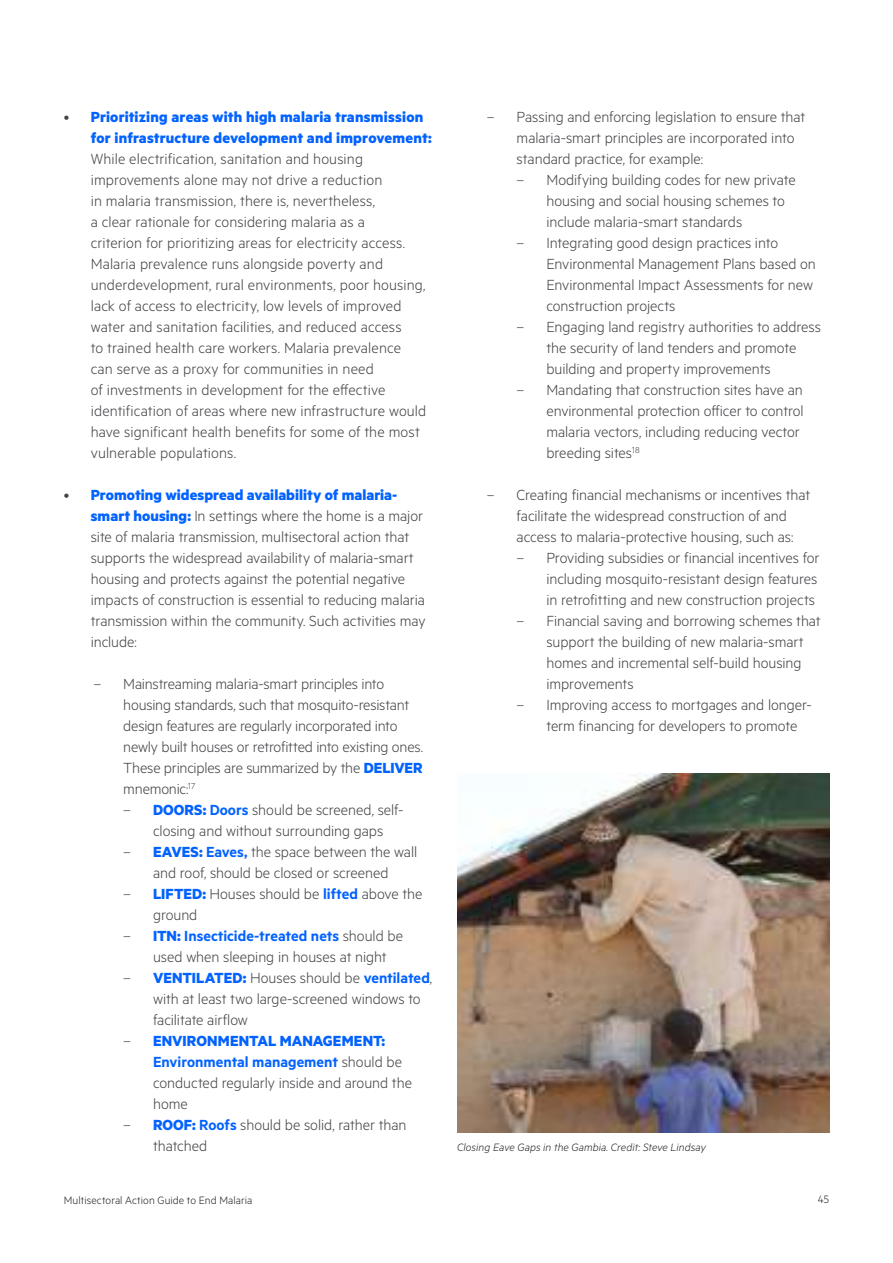
<style>
.page{position:relative;width:893px;height:1263px;background:#fff}
.page>*{position:absolute;margin:0;border:0;box-sizing:border-box;transform-origin:0 0}
.t1{font:300 16.5px/21px "Metric";color:#414146}
.t2{font:700 16.5px/21px "Metric";letter-spacing:.015em;color:#0262ff}
.t3{font:italic 300 12px "Metric";letter-spacing:.005em;color:#231f20}
.t4{font:300 12px "Metric";letter-spacing:.01em;color:#231f20}
.s1{font-weight:300;color:#414146}
.s2{font-weight:700;color:#0262ff}
.s3{font-weight:600;color:#0262ff}
</style>
<div class="page">
<img style="left:457px;top:773px;width:372px;height:359px">
<p class="t2" style="left:91px;top:106px;width:342px;text-indent:-27px"><span class="s1">•</span> Prioritizing areas with high malaria transmission for infrastructure development and improvement:</p>
<p class="t1" style="left:91px;top:148px;width:337px">While electrification, sanitation and housing improvements alone may not drive a reduction<br>in malaria transmission, there is, nevertheless,<br>a clear rationale for considering malaria as a<br>criterion for prioritizing areas for electricity access.<br>Malaria prevalence runs alongside poverty and underdevelopment, rural environments, poor housing, lack of access to electricity, low levels of improved water and sanitation facilities, and reduced access<br>to trained health care workers. Malaria prevalence can serve as a proxy for communities in need<br>of investments in development for the effective identification of areas where new infrastructure would have significant health benefits for some of the most vulnerable populations.</p>
<p class="t1" style="left:91px;top:484px;width:336px;text-indent:-27px">• <span class="s2">Promoting widespread availability of malaria&shy;smart housing:</span> In settings where the home is a major site of malaria transmission, multisectoral action that supports the widespread availability of malaria-smart housing and protects against the potential negative impacts of construction is essential to reducing malaria transmission within the community. Such activities may include:</p>
<p class="t1" style="left:123px;top:673px;width:301px;text-indent:-30px">– Mainstreaming malaria-smart principles into housing standards, such that mosquito-resistant design features are regularly incorporated into newly built houses or retrofitted into existing ones.<br>These principles are summarized by the <span class="s2">DELIVER </span>mnemonic:<sup>17</sup></p>
<p class="t1" style="left:123px;top:799px;width:282px;text-align:center">– <span class="s2">DOORS:</span> <span class="s3">Doors</span> should be screened, self&shy;closing and without surrounding gaps</p>
<p class="t1" style="left:123px;top:841px;width:295px;text-align:center">– <span class="s2">EAVES:</span> <span class="s3">Eaves,</span> the space between the wall and roof, should be closed or screened</p>
<p class="t1" style="left:153px;top:883px;width:271px;text-indent:-30px">– <span class="s2">LIFTED:</span> Houses should be <span class="s3">lifted</span> above the ground</p>
<p class="t1" style="left:153px;top:925px;width:251px;text-indent:-30px">– <span class="s2">ITN:</span> <span class="s3">Insecticide-treated nets</span> should be used when sleeping in houses at night</p>
<p class="t1" style="left:153px;top:967px;width:281px;text-indent:-30px">– <span class="s2">VENTILATED:</span> Houses should be <span class="s3">ventilated</span>, with at least two large-screened windows to facilitate airflow</p>
<p class="t1" style="left:153px;top:1030px;width:260px;text-indent:-30px">– <span class="s2">ENVIRONMENTAL MANAGEMENT:<br></span><span class="s3">Environmental management</span> should be conducted regularly inside and around the home</p>
<p class="t1" style="left:153px;top:1114px;width:255px;text-indent:-30px">– <span class="s2">ROOF:</span> <span class="s3">Roofs</span> should be solid, rather than thatched</p>
<p class="t1" style="left:517px;top:106px;width:290px;text-indent:-30px">– Passing and enforcing legislation to ensure that malaria-smart principles are incorporated into standard practice, for example:</p>
<p class="t1" style="left:546px;top:169px;width:251px;text-indent:-30px">– Modifying building codes for new private housing and social housing schemes to include malaria-smart standards</p>
<p class="t1" style="left:546px;top:232px;width:271px;text-indent:-30px">– Integrating good design practices into Environmental Management Plans based on Environmental Impact Assessments for new construction projects</p>
<p class="t1" style="left:546px;top:316px;width:276px;text-indent:-30px">– Engaging land registry authorities to address the security of land tenders and promote building and property improvements</p>
<p class="t1" style="left:546px;top:379px;width:259px;text-indent:-30px">– Mandating that construction sites have an environmental protection officer to control malaria vectors, including reducing vector breeding sites<sup>18</sup></p>
<p class="t1" style="left:517px;top:484px;width:295px;text-indent:-30px">– Creating financial mechanisms or incentives that facilitate the widespread construction of and access to malaria-protective housing, such as:</p>
<p class="t1" style="left:546px;top:547px;width:275px;text-indent:-30px">– Providing subsidies or financial incentives for including mosquito-resistant design features in retrofitting and new construction projects</p>
<p class="t1" style="left:546px;top:610px;width:276px;text-indent:-30px">– Financial saving and borrowing schemes that support the building of new malaria-smart homes and incremental self-build housing improvements</p>
<p class="t1" style="left:546px;top:694px;width:267px;text-indent:-30px">– Improving access to mortgages and longer&shy;term financing for developers to promote</p>
<p class="t3" style="left:457px;top:1141px;width:250px">Closing Eave Gaps in the Gambia. Credit: Steve Lindsay</p>
<p class="t4" style="left:64px;top:1193px;width:190px">Multisectoral Action Guide to End Malaria</p>
<p class="t4" style="left:818px;top:1192px;width:13px">45</p>
</div>
